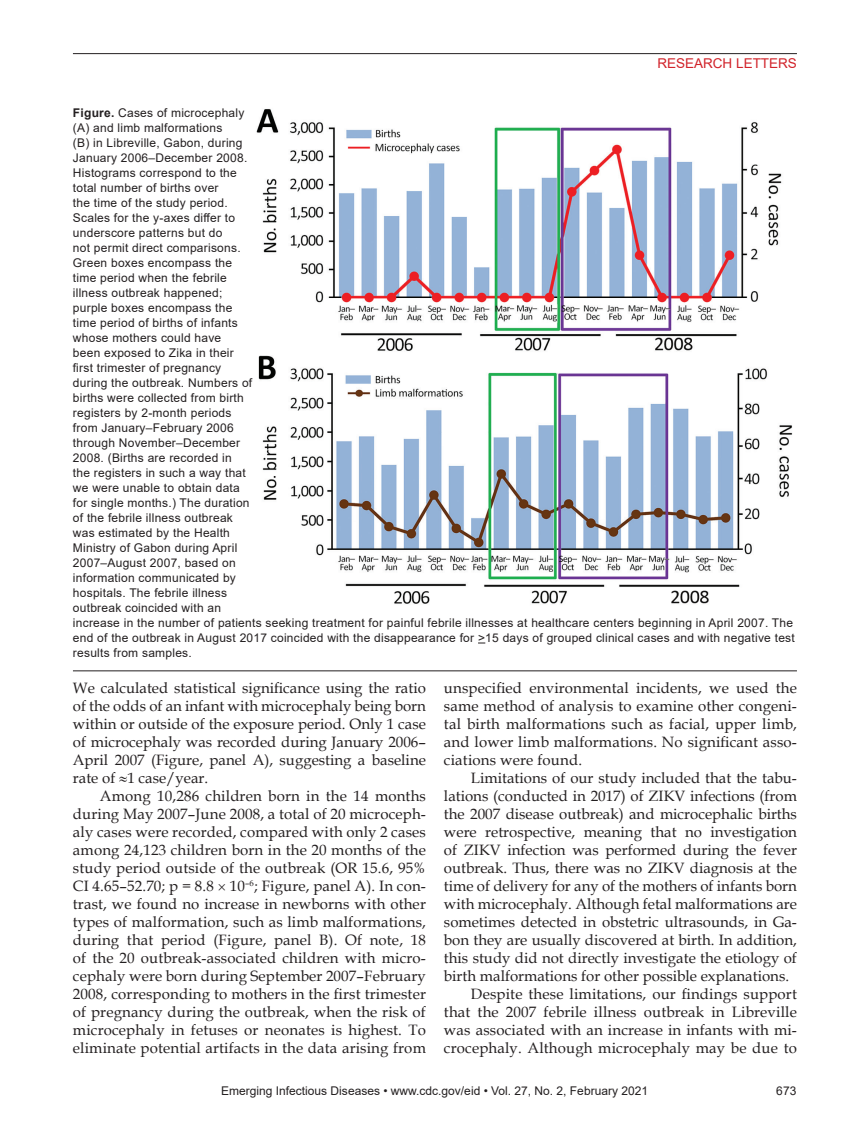
<style>
.page{position:relative;width:851px;height:1134px;background:#fff}
.page>*{position:absolute;margin:0;border:0;box-sizing:border-box;transform-origin:0 0}
.Body_Text{font:15px/18px "Book Antiqua";letter-spacing:.01em;color:#231f20;text-align:justify}
.t1{font:13.5px "Arial";color:#d1232a}
.Figure_Legend{font:12px/15px "Arial";letter-spacing:.02em;color:#231f20}
.Figure_Legend-2{font:12px "Arial";color:#231f20}
.s1{font-weight:700}
</style>
<div class="page">
<hr style="left:73px;top:53px;width:723px;height:1px;background:#231f20">
<img style="left:256px;top:109px;width:537px;height:495px">
<hr style="left:73px;top:670px;width:723px;height:1px;background:#231f20">
<p class="t1" style="left:657px;top:54px;width:141px">RESEARCH LETTERS</p>
<p class="Figure_Legend" style="left:73px;top:105px;width:723px"><span class="s1">Figure.</span> Cases of microcephaly<br>(A) and limb malformations<br>(B) in Libreville, Gabon, during<br>January 2006–December 2008.<br>Histograms correspond to the<br>total number of births over<br>the time of the study period.<br>Scales for the y-axes differ to<br>underscore patterns but do<br>not permit direct comparisons.<br>Green boxes encompass the<br>time period when the febrile<br>illness outbreak happened;<br>purple boxes encompass the<br>time period of births of infants<br>whose mothers could have<br>been exposed to Zika in their<br>first trimester of pregnancy<br>during the outbreak. Numbers of<br>births were collected from birth<br>registers by 2-month periods<br>from January–February 2006<br>through November–December<br>2008. (Births are recorded in<br>the registers in such a way that<br>we were unable to obtain data<br>for single months.) The duration<br>of the febrile illness outbreak<br>was estimated by the Health<br>Ministry of Gabon during April<br>2007–August 2007, based on<br>information communicated by<br>hospitals. The febrile illness<br>outbreak coincided with an<br>increase in the number of patients seeking treatment for painful febrile illnesses at healthcare centers beginning in April 2007. The end of the outbreak in August 2017 coincided with the disappearance for &gt;15 days of grouped clinical cases and with negative test results from samples.</p>
<p class="Body_Text" style="left:73px;top:679px;width:354px">We calculated statistical significance using the ratio of the odds of an infant with microcephaly being born within or outside of the exposure period. Only 1 case of microcephaly was recorded during January 2006– April 2007 (Figure, panel A), suggesting a baseline rate of ≈1 case/year.</p>
<p class="Body_Text" style="left:73px;top:787px;width:354px;text-indent:27px">Among 10,286 children born in the 14 months during May 2007–June 2008, a total of 20 microceph&shy;aly cases were recorded, compared with only 2 cases among 24,123 children born in the 20 months of the study period outside of the outbreak (OR 15.6, 95% CI 4.65–52.70; p = 8.8 10<sup>–6</sup>; Figure, panel A). In con&shy;trast, we found no increase in newborns with other types of malformation, such as limb malformations, during that period (Figure, panel B). Of note, 18 of the 20 outbreak-associated children with micro&shy;cephaly were born during September 2007–February 2008, corresponding to mothers in the first trimester of pregnancy during the outbreak, when the risk of microcephaly in fetuses or neonates is highest. To eliminate potential artifacts in the data arising from</p>
<p class="Body_Text" style="left:444px;top:679px;width:354px">unspecified environmental incidents, we used the same method of analysis to examine other congeni&shy;tal birth malformations such as facial, upper limb, and lower limb malformations. No significant asso&shy;ciations were found.</p>
<p class="Body_Text" style="left:444px;top:769px;width:354px;text-indent:27px">Limitations of our study included that the tabu&shy;lations (conducted in 2017) of ZIKV infections (from the 2007 disease outbreak) and microcephalic births were retrospective, meaning that no investigation of ZIKV infection was performed during the fever outbreak. Thus, there was no ZIKV diagnosis at the time of delivery for any of the mothers of infants born with microcephaly. Although fetal malformations are sometimes detected in obstetric ultrasounds, in Ga&shy;bon they are usually discovered at birth. In addition, this study did not directly investigate the etiology of birth malformations for other possible explanations.</p>
<p class="Body_Text" style="left:444px;top:985px;width:354px;text-indent:27px">Despite these limitations, our findings support that the 2007 febrile illness outbreak in Libreville was associated with an increase in infants with mi&shy;crocephaly. Although microcephaly may be due to</p>
<p class="Figure_Legend-2" style="left:221px;top:1083px;width:428px">Emerging Infectious Diseases • www.cdc.gov/eid • Vol. 27, No. 2, February 2021</p>
<p class="Figure_Legend" style="left:776px;top:1084px;width:22px">673</p>
</div>
